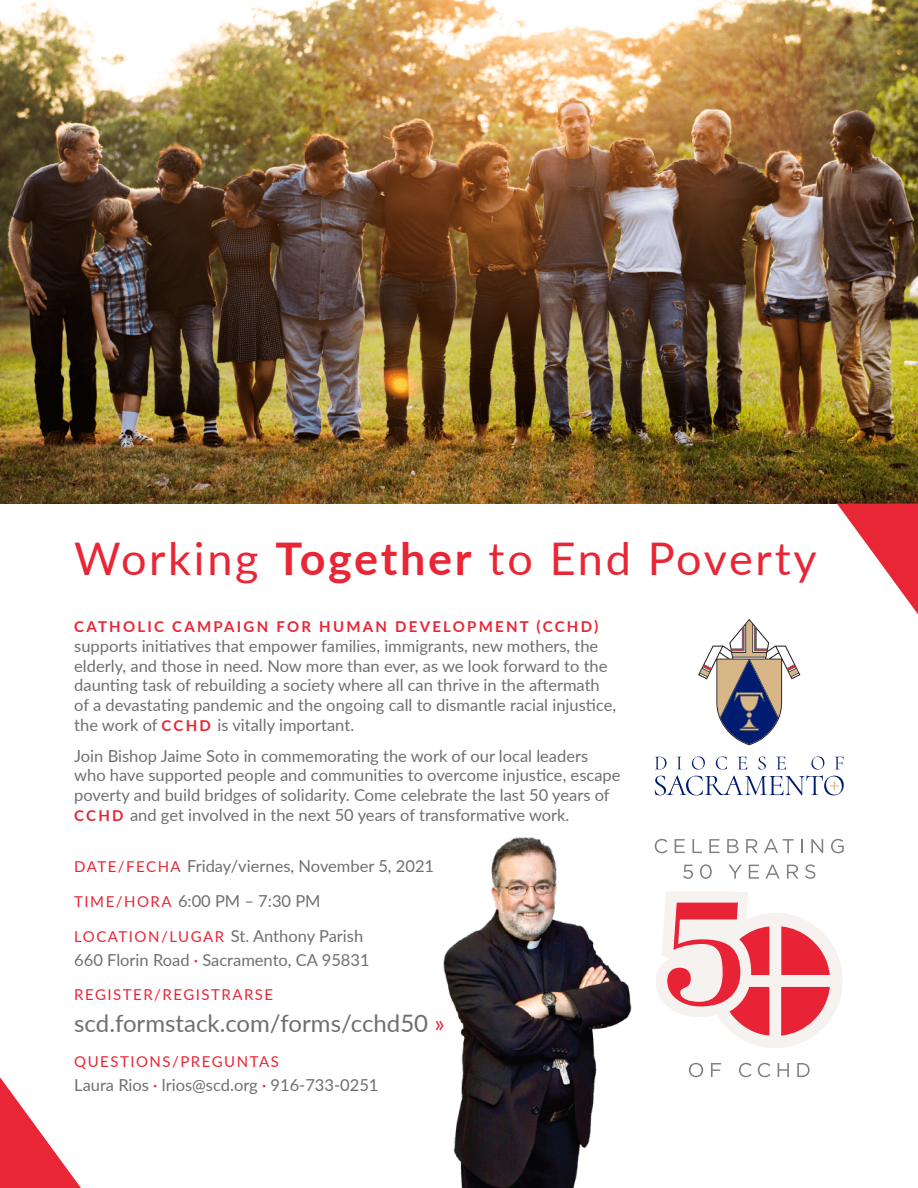
<style>
.page{position:relative;width:918px;height:1188px;background:#fff}
.page>*{position:absolute;margin:0;border:0;box-sizing:border-box;transform-origin:0 0}
.t1{font:45px "Lato";letter-spacing:.06em;color:#e82636}
.t2{font:24px "Lato";color:#6e7070}
.t3{font:16.5px/19.8px "Lato";color:#6e7070}
.t4{font:700 15px "Lato";letter-spacing:.15em;color:#e82636}
.t5{font:15px "Lato";letter-spacing:.1em;color:#e82636}
.s1{font-weight:700}
.s2{font-weight:700;font-size:15px;color:#e82636}
.s3{font-size:15px;color:#e82636}
.s4{color:#e82636}
</style>
<div class="page">
<img style="left:0;top:0;width:918px;height:504px">
<svg style="left:683px;top:865px;width:10px;height:14px"></svg>
<svg style="left:700px;top:864px;width:12px;height:15px"></svg>
<svg style="left:729px;top:865px;width:13px;height:14px"></svg>
<svg style="left:749px;top:865px;width:10px;height:14px"></svg>
<svg style="left:765px;top:865px;width:15px;height:14px"></svg>
<svg style="left:787px;top:865px;width:12px;height:14px"></svg>
<svg style="left:805px;top:864px;width:10px;height:15px"></svg>
<svg style="left:656px;top:892px;width:187px;height:156px"></svg>
<svg style="left:689px;top:1063px;width:14px;height:14px"></svg>
<svg style="left:711px;top:1063px;width:10px;height:14px"></svg>
<svg style="left:739px;top:1063px;width:13px;height:14px"></svg>
<svg style="left:758px;top:1063px;width:12px;height:14px"></svg>
<svg style="left:778px;top:1063px;width:11px;height:14px"></svg>
<svg style="left:797px;top:1063px;width:13px;height:14px"></svg>
<svg style="left:655px;top:839px;width:12px;height:14px"></svg>
<svg style="left:675px;top:839px;width:10px;height:14px"></svg>
<svg style="left:692px;top:839px;width:10px;height:14px"></svg>
<svg style="left:709px;top:839px;width:11px;height:14px"></svg>
<svg style="left:727px;top:839px;width:12px;height:14px"></svg>
<svg style="left:746px;top:839px;width:12px;height:14px"></svg>
<svg style="left:764px;top:839px;width:30px;height:14px"></svg>
<svg style="left:801px;top:839px;width:2px;height:14px"></svg>
<svg style="left:811px;top:839px;width:12px;height:14px"></svg>
<svg style="left:831px;top:839px;width:13px;height:14px"></svg>
<svg style="left:655px;top:757px;width:189px;height:39px"></svg>
<svg style="left:698px;top:619px;width:102px;height:126px"></svg>
<svg style="left:0;top:1077px;width:81px;height:111px"></svg>
<svg style="left:837px;top:504px;width:81px;height:110px"></svg>
<img style="left:443px;top:837px;width:189px;height:351px">
<p class="t1" style="left:74px;top:526px;width:744px">Working <span class="s1">Together</span> to End Poverty</p>
<p class="t4" style="left:74px;top:616px;width:526px">CATHOLIC CAMPAIGN FOR HUMAN DEVELOPMENT (CCHD)</p>
<p class="t3" style="left:74px;top:635px;width:543px">supports initiatives that empower families, immigrants, new mothers, the elderly, and those in need. Now more than ever, as we look forward to the daunting task of rebuilding a society where all can thrive in the aftermath of a devastating pandemic and the ongoing call to dismantle racial injustice, the work of <span class="s2">CCHD</span> is vitally important.</p>
<p class="t3" style="left:74px;top:745px;width:548px">Join Bishop Jaime Soto in commemorating the work of our local leaders who have supported people and communities to overcome injustice, escape poverty and build bridges of solidarity. Come celebrate the last 50 years of <span class="s2">CCHD</span> and get involved in the next 50 years of transformative work.</p>
<p class="t3" style="left:74px;top:855px;width:361px"><span class="s3">DATE/FECHA</span> Friday/viernes, November 5, 2021</p>
<p class="t3" style="left:74px;top:890px;width:248px"><span class="s3">TIME/HORA</span> 6:00 PM – 7:30 PM</p>
<p class="t3" style="left:74px;top:923px;width:297px;line-height:24px"><span class="s3">LOCATION/LUGAR</span> St. Anthony Parish<br>660 Florin Road <span class="s4">·</span> Sacramento, CA 95831</p>
<p class="t5" style="left:74px;top:984px;width:200px">REGISTER/REGISTRARSE</p>
<p class="t2" style="left:74px;top:1006px;width:372px">scd.formstack.com/forms/cchd50 <span class="s4">»</span></p>
<p class="t5" style="left:74px;top:1051px;width:206px">QUESTIONS/PREGUNTAS</p>
<p class="t3" style="left:74px;top:1074px;width:306px">Laura Rios <span class="s4">·</span> lrios@scd.org <span class="s4">·</span> 916-733-0251</p>
</div>
